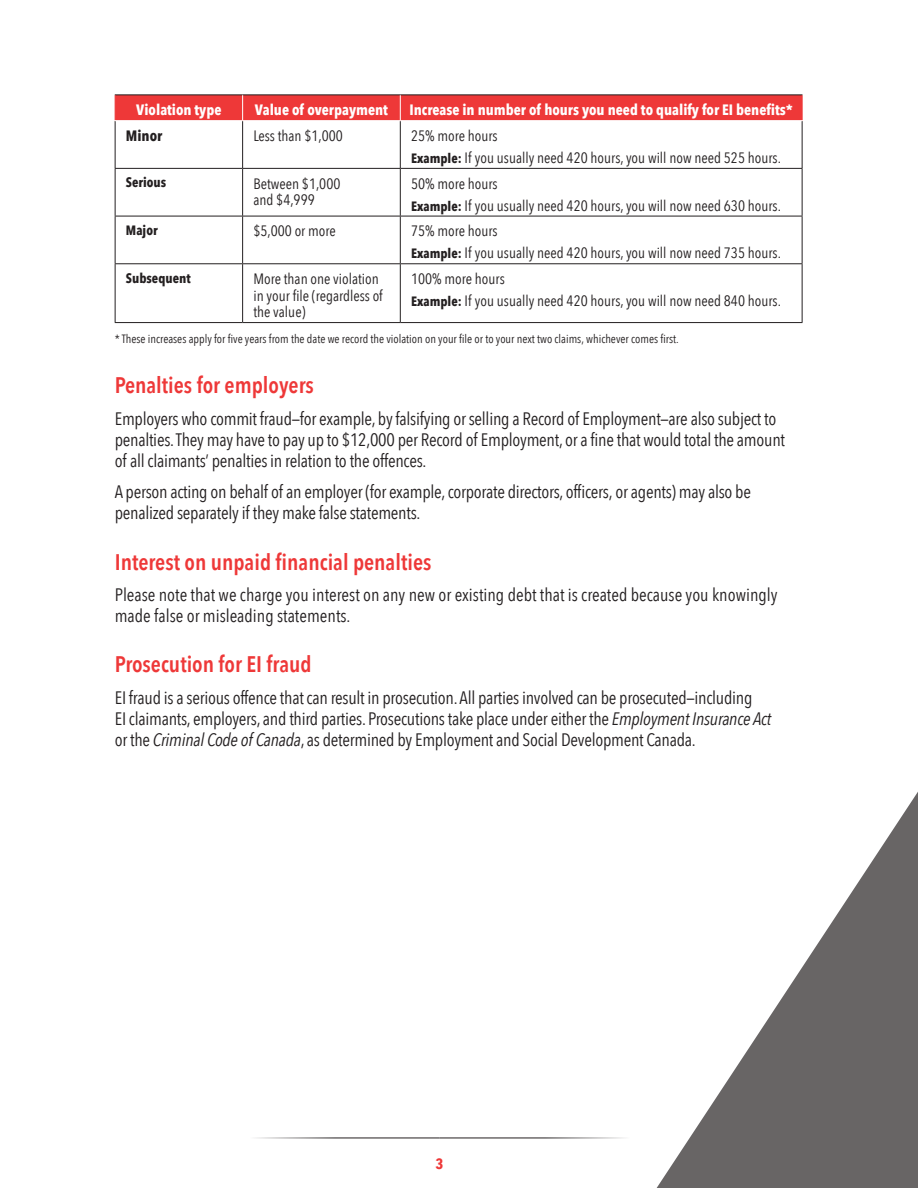
<style>
.page{position:relative;width:918px;height:1188px;background:#fff}
.page>*{position:absolute;margin:0;border:0;box-sizing:border-box;transform-origin:0 0}
.t1{font:600 22.5px "Avenir Next Condensed";color:#ee3838}
.t2{font:18px/21px "Avenir Next Condensed";letter-spacing:-.015em;color:#231f20}
.t3{font:15px/21.9px "Avenir Next Condensed";color:#231f20}
.t4{font:700 15px "Avenir Next Condensed";color:#fff}
.t5{font:700 15px "Avenir Next Condensed";color:#231f20}
.t6{font:700 15px "Avenir Next Condensed";color:#ee3838}
.t7{font:700 13.5px "Avenir Next Condensed";color:#231f20}
.t8{font:12px "Avenir Next Condensed";color:#231f20}
.s1{font-weight:700;font-size:13.5px}
.s2{font-style:italic}
</style>
<div class="page">
<hr style="left:115px;top:1138px;width:325px;height:1px;background:#231f20">
<hr style="left:440px;top:1138px;width:324px;height:1px;background:#231f20">
<hr style="left:115px;top:94px;width:128px;height:1px;background:#231f20">
<hr style="left:243px;top:94px;width:157px;height:1px;background:#231f20">
<hr style="left:400px;top:94px;width:402px;height:1px;background:#231f20">
<hr style="left:115px;top:121px;width:1px;height:47px;background:#231f20">
<hr style="left:242px;top:121px;width:1px;height:47px;background:#231f20">
<hr style="left:400px;top:121px;width:1px;height:47px;background:#231f20">
<hr style="left:802px;top:121px;width:1px;height:47px;background:#231f20">
<hr style="left:115px;top:168px;width:128px;height:1px;background:#231f20">
<hr style="left:115px;top:169px;width:1px;height:47px;background:#231f20">
<hr style="left:243px;top:168px;width:157px;height:1px;background:#231f20">
<hr style="left:242px;top:169px;width:1px;height:47px;background:#231f20">
<hr style="left:400px;top:168px;width:402px;height:1px;background:#231f20">
<hr style="left:400px;top:169px;width:1px;height:47px;background:#231f20">
<hr style="left:802px;top:169px;width:1px;height:47px;background:#231f20">
<hr style="left:115px;top:216px;width:128px;height:1px;background:#231f20">
<hr style="left:115px;top:216px;width:1px;height:47px;background:#231f20">
<hr style="left:243px;top:216px;width:157px;height:1px;background:#231f20">
<hr style="left:242px;top:216px;width:1px;height:47px;background:#231f20">
<hr style="left:400px;top:216px;width:402px;height:1px;background:#231f20">
<hr style="left:400px;top:216px;width:1px;height:47px;background:#231f20">
<hr style="left:802px;top:216px;width:1px;height:47px;background:#231f20">
<hr style="left:115px;top:263px;width:128px;height:1px;background:#231f20">
<hr style="left:115px;top:264px;width:1px;height:58px;background:#231f20">
<hr style="left:243px;top:263px;width:157px;height:1px;background:#231f20">
<hr style="left:242px;top:264px;width:1px;height:58px;background:#231f20">
<hr style="left:400px;top:263px;width:402px;height:1px;background:#231f20">
<hr style="left:400px;top:264px;width:1px;height:58px;background:#231f20">
<hr style="left:802px;top:264px;width:1px;height:58px;background:#231f20">
<hr style="left:115px;top:322px;width:128px;height:1px;background:#231f20">
<hr style="left:243px;top:322px;width:157px;height:1px;background:#231f20">
<hr style="left:400px;top:322px;width:402px;height:1px;background:#231f20">
<div style="left:115px;top:95px;width:688px;height:26px;background:#ee3838"></div>
<hr style="left:115px;top:120px;width:128px;height:1px;background:#fff">
<hr style="left:243px;top:120px;width:157px;height:1px;background:#fff">
<hr style="left:400px;top:120px;width:402px;height:1px;background:#fff">
<svg style="left:657px;top:792px;width:261px;height:396px"></svg>
<p class="t4" style="left:136px;top:101px;width:87px">Violation type</p>
<p class="t4" style="left:255px;top:101px;width:135px">Value of overpayment</p>
<p class="t4" style="left:410px;top:101px;width:385px">Increase in number of hours you need to qualify for EI benefits*</p>
<p class="t5" style="left:126px;top:127px;width:38px">Minor</p>
<p class="t3" style="left:253px;top:124px;width:91px">Less than $1,000</p>
<p class="t3" style="left:411px;top:124px;width:371px">25% more hours<br><span class="s1">Example:</span> If you usually need 420 hours, you will now need 525 hours.</p>
<p class="t7" style="left:126px;top:174px;width:42px">Serious</p>
<p class="t3" style="left:253px;top:175px;width:89px;line-height:16.5px">Between $1,000 and $4,999</p>
<p class="t3" style="left:411px;top:172px;width:371px">50% more hours<br><span class="s1">Example:</span> If you usually need 420 hours, you will now need 630 hours.</p>
<p class="t7" style="left:126px;top:222px;width:33px">Major</p>
<p class="t3" style="left:253px;top:220px;width:84px">$5,000 or more</p>
<p class="t3" style="left:411px;top:220px;width:371px">75% more hours<br><span class="s1">Example:</span> If you usually need 420 hours, you will now need 735 hours.</p>
<p class="t7" style="left:126px;top:270px;width:66px">Subsequent</p>
<p class="t3" style="left:253px;top:270px;width:131px;line-height:16.5px">More than one violation in your file (regardless of the value)</p>
<p class="t3" style="left:411px;top:267px;width:371px">100% more hours<br><span class="s1">Example:</span> If you usually need 420 hours, you will now need 840 hours.</p>
<p class="t8" style="left:115px;top:328px;width:566px">* These increases apply for five years from the date we record the violation on your file or to your next two claims, whichever comes first.</p>
<p class="t1" style="left:115px;top:366px;width:201px">Penalties for employers</p>
<p class="t2" style="left:115px;top:407px;width:672px">Employers who commit fraud—for example, by falsifying or selling a Record of Employment—are also subject to penalties.They may have to pay up to $12,000 per Record of Employment, or a fine that would total the amount of all claimants’ penalties in relation to the offences.</p>
<p class="t2" style="left:115px;top:481px;width:638px">A person acting on behalf of an employer (for example, corporate directors, officers, or agents) may also be penalized separately if they make false statements.</p>
<p class="t1" style="left:115px;top:542px;width:318px">Interest on unpaid financial penalties</p>
<p class="t2" style="left:115px;top:584px;width:664px">Please note that we charge you interest on any new or existing debt that is created because you knowingly made false or misleading statements.</p>
<p class="t1" style="left:115px;top:645px;width:198px">Prosecution for EI fraud</p>
<p class="t2" style="left:115px;top:687px;width:658px">EI fraud is a serious offence that can result in prosecution.All parties involved can be prosecuted—including<br>EI claimants, employers, and third parties. Prosecutions take place under either the <span class="s2">Employment Insurance Act </span>or the <span class="s2">Criminal Code of Canada</span>, as determined by Employment and Social Development Canada.</p>
<p class="t6" style="left:436px;top:1155px;width:9px">3</p>
</div>
